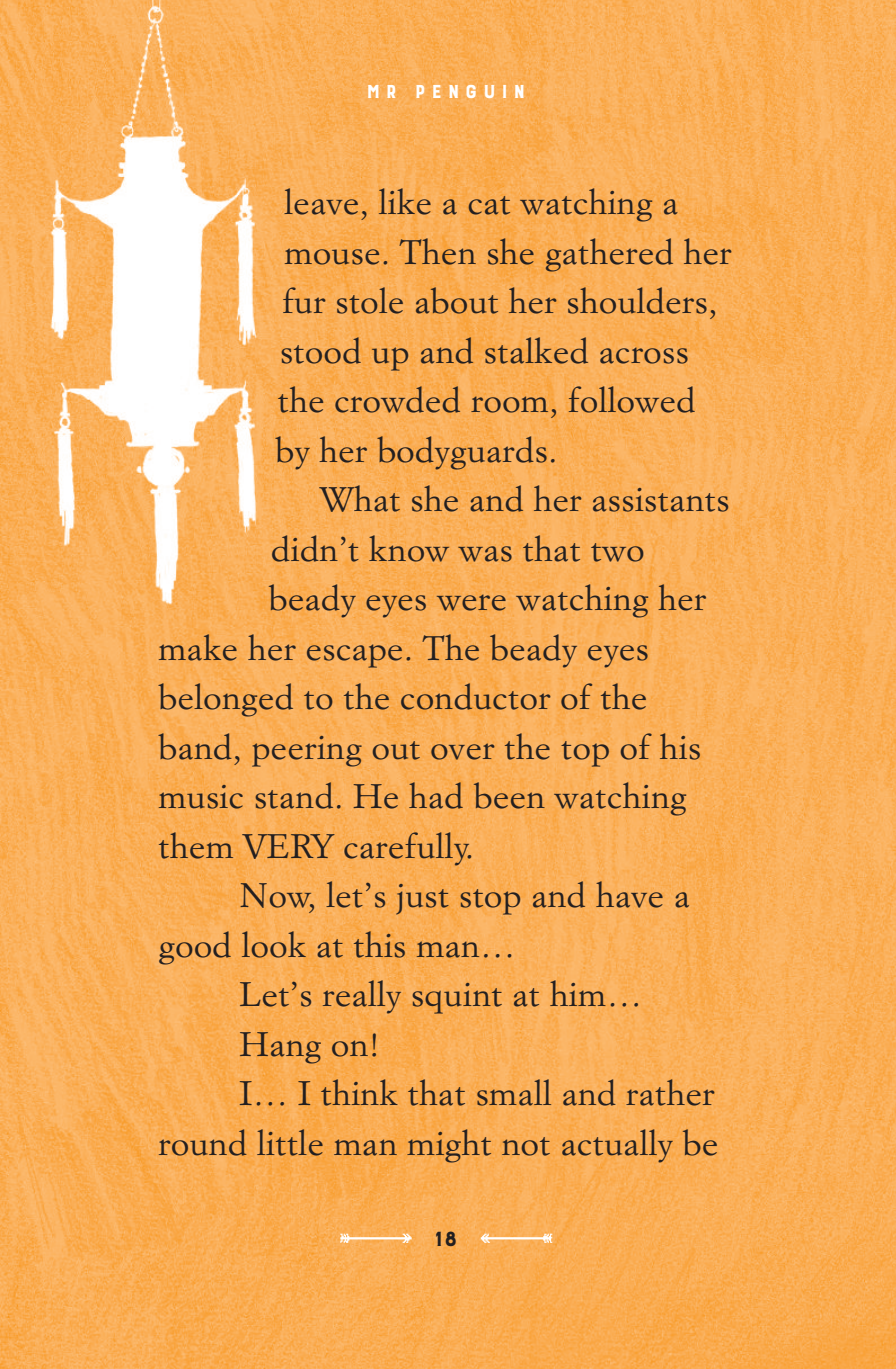
<style>
.page{position:relative;width:896px;height:1369px;background:#fff}
.page>*{position:absolute;margin:0;border:0;box-sizing:border-box;transform-origin:0 0}
.t1{font:33.75px/49.5px "Italian Garamond BT";letter-spacing:.015em;color:#231f20;scale:1.05 1}
.t2{font:27px "Burford Base";color:#231f20}
.t3{font:24.75px "Burford Base";letter-spacing:.19em;color:#fff}
</style>
<div class="page">
<img style="left:0;top:0;width:895px;height:1369px">
<img style="left:329px;top:1192px;width:234px;height:88px">
<p class="t3" style="left:365px;top:75px;width:161px">MR PENGUIN</p>
<p class="t1" style="left:275px;top:180px;width:436px">leave, like a cat watching a mouse. Then she gathered her fur stole about her shoulders, stood up and stalked across the crowded room, followed by her bodyguards.</p>
<p class="t1" style="left:320px;top:477px;width:391px">What she and her assistants</p>
<p class="t1" style="left:271px;top:527px;width:357px">didn’t know was that two</p>
<p class="t1" style="left:269px;top:576px;width:418px">beady eyes were watching her</p>
<p class="t1" style="left:158px;top:626px;width:468px">make her escape. The beady eyes</p>
<p class="t1" style="left:158px;top:675px;width:467px">belonged to the conductor of the</p>
<p class="t1" style="left:158px;top:725px;width:518px">band, peering out over the top of his</p>
<p class="t1" style="left:158px;top:774px;width:504px">music stand. He had been watching</p>
<p class="t1" style="left:158px;top:824px;width:302px">them VERY carefully.</p>
<p class="t1" style="left:239px;top:873px;width:430px">Now, let’s just stop and have a</p>
<p class="t1" style="left:158px;top:923px;width:341px">good look at this man…</p>
<p class="t1" style="left:239px;top:972px;width:385px">Let’s really squint at him…</p>
<p class="t1" style="left:239px;top:1022px;width:135px">Hang on!</p>
<p class="t1" style="left:239px;top:1071px;width:454px">I… I think that small and rather</p>
<p class="t1" style="left:158px;top:1121px;width:534px">round little man might not actually be</p>
<p class="t2" style="left:434px;top:1220px;width:25px">18</p>
</div>
